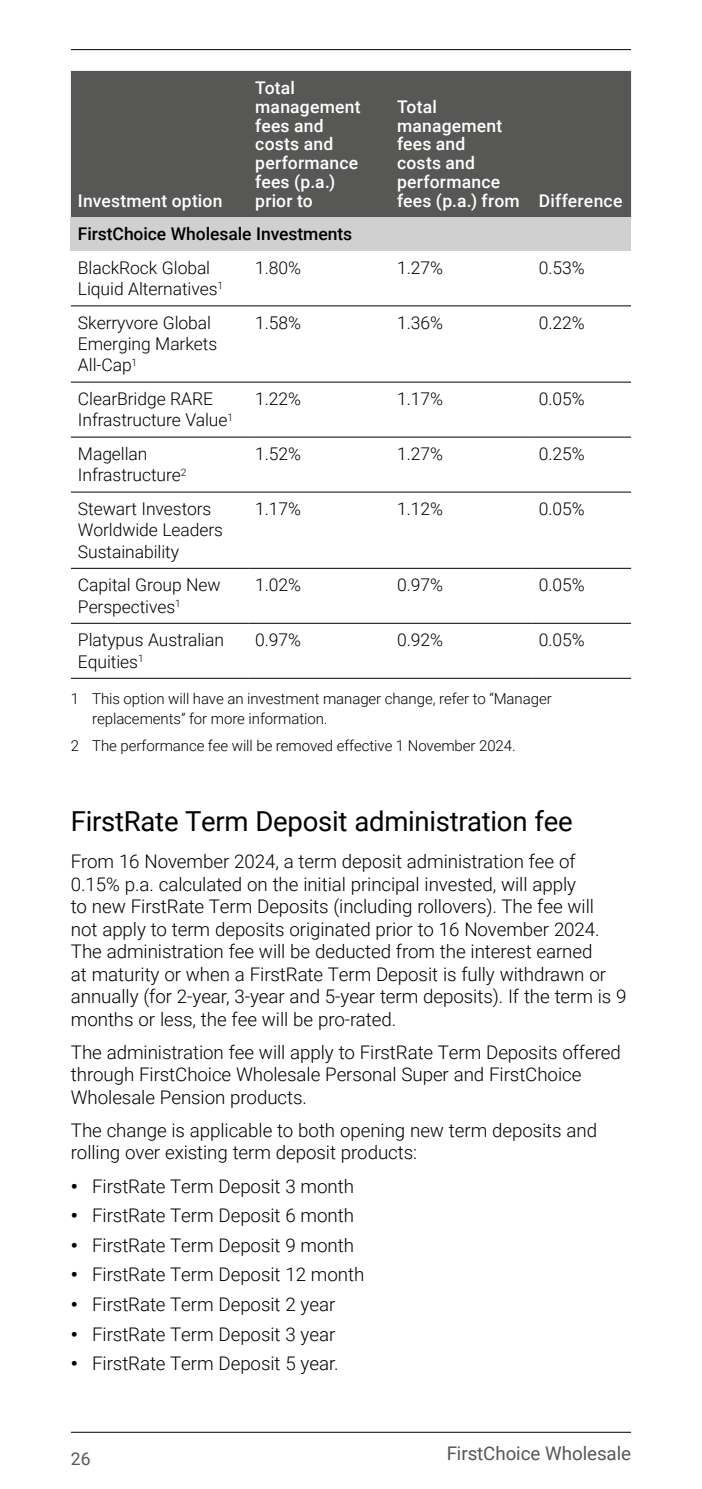
<style>
.page{position:relative;width:702px;height:1489px;background:#fff}
.page>*{position:absolute;margin:0;border:0;box-sizing:border-box;transform-origin:0 0}
.KCF_02_Subhead_1{font:27.5px "Roboto";letter-spacing:-.01em;color:#000}
.KCF_01_Body{font:300 18.75px/22.5px "Roboto";letter-spacing:-.005em;color:#000}
.t1{font:18.75px "Roboto";letter-spacing:-.005em;color:#575756}
.KCF_09_Table_Body{font:300 17.5px/21.2px "Roboto";letter-spacing:-.005em;color:#000}
.KCF_09_Table_Col_Head{font:500 17.5px/18.8px "Roboto";letter-spacing:.01em;color:#fff}
.KCF_09_Table_Body_Medium{font:500 17.5px "Roboto";letter-spacing:-.005em;color:#000}
.t2{font:17.5px "Roboto";color:#575756}
.PDSX_11_Footnotes_Left_Align{font:300 15px/20px "Roboto";letter-spacing:-.005em;color:#000}
.s1{font-weight:900}
</style>
<div class="page">
<hr style="left:71px;top:1431px;width:560px;height:1px;background:#000">
<hr style="left:71px;top:49px;width:560px;height:1px;background:#000">
<div style="left:71px;top:71px;width:560px;height:146px;background:#575756"></div>
<div style="left:71px;top:217px;width:560px;height:34px;background:#d0d0d0"></div>
<hr style="left:71px;top:305px;width:177px;height:1px;background:#000">
<hr style="left:248px;top:305px;width:142px;height:1px;background:#000">
<hr style="left:390px;top:305px;width:141px;height:1px;background:#000">
<hr style="left:531px;top:305px;width:100px;height:1px;background:#000">
<hr style="left:71px;top:381px;width:177px;height:1px;background:#000">
<hr style="left:248px;top:381px;width:142px;height:1px;background:#000">
<hr style="left:390px;top:381px;width:141px;height:1px;background:#000">
<hr style="left:531px;top:381px;width:100px;height:1px;background:#000">
<hr style="left:71px;top:436px;width:177px;height:1px;background:#000">
<hr style="left:248px;top:436px;width:142px;height:1px;background:#000">
<hr style="left:390px;top:436px;width:141px;height:1px;background:#000">
<hr style="left:531px;top:436px;width:100px;height:1px;background:#000">
<hr style="left:71px;top:491px;width:177px;height:1px;background:#000">
<hr style="left:248px;top:491px;width:142px;height:1px;background:#000">
<hr style="left:390px;top:491px;width:141px;height:1px;background:#000">
<hr style="left:531px;top:491px;width:100px;height:1px;background:#000">
<hr style="left:71px;top:568px;width:177px;height:1px;background:#000">
<hr style="left:248px;top:568px;width:142px;height:1px;background:#000">
<hr style="left:390px;top:568px;width:141px;height:1px;background:#000">
<hr style="left:531px;top:568px;width:100px;height:1px;background:#000">
<hr style="left:71px;top:623px;width:177px;height:1px;background:#000">
<hr style="left:248px;top:623px;width:142px;height:1px;background:#000">
<hr style="left:390px;top:623px;width:141px;height:1px;background:#000">
<hr style="left:531px;top:623px;width:100px;height:1px;background:#000">
<hr style="left:71px;top:678px;width:177px;height:1px;background:#000">
<hr style="left:248px;top:678px;width:142px;height:1px;background:#000">
<hr style="left:390px;top:678px;width:141px;height:1px;background:#000">
<hr style="left:531px;top:678px;width:100px;height:1px;background:#000">
<p class="KCF_09_Table_Col_Head" style="left:78px;top:190px;width:146px">Investment option</p>
<p class="KCF_09_Table_Col_Head" style="left:255px;top:78px;width:107px">Total management fees and costs and performance fees (p.a.) prior to</p>
<p class="KCF_09_Table_Col_Head" style="left:397px;top:96px;width:124px">Total management fees and<br>costs and performance fees (p.a.) from</p>
<p class="KCF_09_Table_Col_Head" style="left:539px;top:190px;width:85px">Difference</p>
<p class="KCF_09_Table_Body_Medium" style="left:78px;top:222px;width:276px">FirstChoice Wholesale Investments</p>
<p class="KCF_09_Table_Body" style="left:78px;top:256px;width:147px">BlackRock Global<br>Liquid Alternatives<sup>1</sup></p>
<p class="KCF_09_Table_Body" style="left:255px;top:256px;width:47px">1.80%</p>
<p class="KCF_09_Table_Body" style="left:397px;top:256px;width:47px">1.27%</p>
<p class="KCF_09_Table_Body" style="left:539px;top:256px;width:47px">0.53%</p>
<p class="KCF_09_Table_Body" style="left:78px;top:311px;width:141px">Skerryvore Global<br>Emerging Markets<br>All-Cap<sup>1</sup></p>
<p class="KCF_09_Table_Body" style="left:255px;top:311px;width:47px">1.58%</p>
<p class="KCF_09_Table_Body" style="left:397px;top:311px;width:47px">1.36%</p>
<p class="KCF_09_Table_Body" style="left:539px;top:311px;width:47px">0.22%</p>
<p class="KCF_09_Table_Body" style="left:78px;top:387px;width:157px">ClearBridge RARE<br>Infrastructure Value<sup>1</sup></p>
<p class="KCF_09_Table_Body" style="left:255px;top:387px;width:47px">1.22%</p>
<p class="KCF_09_Table_Body" style="left:397px;top:387px;width:47px">1.17%</p>
<p class="KCF_09_Table_Body" style="left:539px;top:387px;width:47px">0.05%</p>
<p class="KCF_09_Table_Body" style="left:78px;top:442px;width:110px">Magellan<br>Infrastructure<sup>2</sup></p>
<p class="KCF_09_Table_Body" style="left:255px;top:442px;width:47px">1.52%</p>
<p class="KCF_09_Table_Body" style="left:397px;top:442px;width:47px">1.27%</p>
<p class="KCF_09_Table_Body" style="left:539px;top:442px;width:47px">0.25%</p>
<p class="KCF_09_Table_Body" style="left:78px;top:497px;width:147px">Stewart Investors<br>Worldwide Leaders<br>Sustainability</p>
<p class="KCF_09_Table_Body" style="left:255px;top:497px;width:47px">1.17%</p>
<p class="KCF_09_Table_Body" style="left:397px;top:497px;width:47px">1.12%</p>
<p class="KCF_09_Table_Body" style="left:539px;top:497px;width:47px">0.05%</p>
<p class="KCF_09_Table_Body" style="left:78px;top:574px;width:144px">Capital Group New<br>Perspectives<sup>1</sup></p>
<p class="KCF_09_Table_Body" style="left:255px;top:574px;width:47px">1.02%</p>
<p class="KCF_09_Table_Body" style="left:397px;top:574px;width:47px">0.97%</p>
<p class="KCF_09_Table_Body" style="left:539px;top:574px;width:47px">0.05%</p>
<p class="KCF_09_Table_Body" style="left:78px;top:629px;width:147px">Platypus Australian<br>Equities<sup>1</sup></p>
<p class="KCF_09_Table_Body" style="left:255px;top:629px;width:47px">0.97%</p>
<p class="KCF_09_Table_Body" style="left:397px;top:629px;width:47px">0.92%</p>
<p class="KCF_09_Table_Body" style="left:539px;top:629px;width:47px">0.05%</p>
<p class="PDSX_11_Footnotes_Left_Align" style="left:92px;top:688px;width:461px;text-indent:-21px">1 This option will have an investment manager change, refer to “Manager replacements” for more information.</p>
<p class="PDSX_11_Footnotes_Left_Align" style="left:71px;top:735px;width:446px">2 The performance fee will be removed effective 1 November 2024.</p>
<p class="KCF_02_Subhead_1" style="left:71px;top:802px;width:503px">FirstRate Term Deposit administration fee</p>
<p class="KCF_01_Body" style="left:71px;top:849px;width:557px">From 16 November 2024, a term deposit administration fee of 0.15% p.a. calculated on the initial principal invested, will apply<br>to new FirstRate Term Deposits (including rollovers). The fee will<br>not apply to term deposits originated prior to 16 November 2024.<br>The administration fee will be deducted from the interest earned<br>at maturity or when a FirstRate Term Deposit is fully withdrawn or annually (for 2-year, 3-year and 5-year term deposits). If the term is 9 months or less, the fee will be pro-rated.</p>
<p class="KCF_01_Body" style="left:71px;top:1040px;width:551px">The administration fee will apply to FirstRate Term Deposits offered through FirstChoice Wholesale Personal Super and FirstChoice<br>Wholesale Pension products.</p>
<p class="KCF_01_Body" style="left:71px;top:1118px;width:527px">The change is applicable to both opening new term deposits and rolling over existing term deposit products:</p>
<p class="KCF_01_Body" style="left:71px;top:1173px;width:284px"><span class="s1">•</span> FirstRate Term Deposit 3 month</p>
<p class="KCF_01_Body" style="left:71px;top:1203px;width:284px"><span class="s1">•</span> FirstRate Term Deposit 6 month</p>
<p class="KCF_01_Body" style="left:71px;top:1232px;width:284px"><span class="s1">•</span> FirstRate Term Deposit 9 month</p>
<p class="KCF_01_Body" style="left:71px;top:1262px;width:295px"><span class="s1">•</span> FirstRate Term Deposit 12 month</p>
<p class="KCF_01_Body" style="left:71px;top:1292px;width:266px"><span class="s1">•</span> FirstRate Term Deposit 2 year</p>
<p class="KCF_01_Body" style="left:71px;top:1321px;width:266px"><span class="s1">•</span> FirstRate Term Deposit 3 year</p>
<p class="KCF_01_Body" style="left:71px;top:1351px;width:269px"><span class="s1">•</span> FirstRate Term Deposit 5 year.</p>
<p class="t2" style="left:71px;top:1446px;width:21px">26</p>
<p class="t1" style="left:446px;top:1439px;width:186px">FirstChoice Wholesale</p>
</div>
